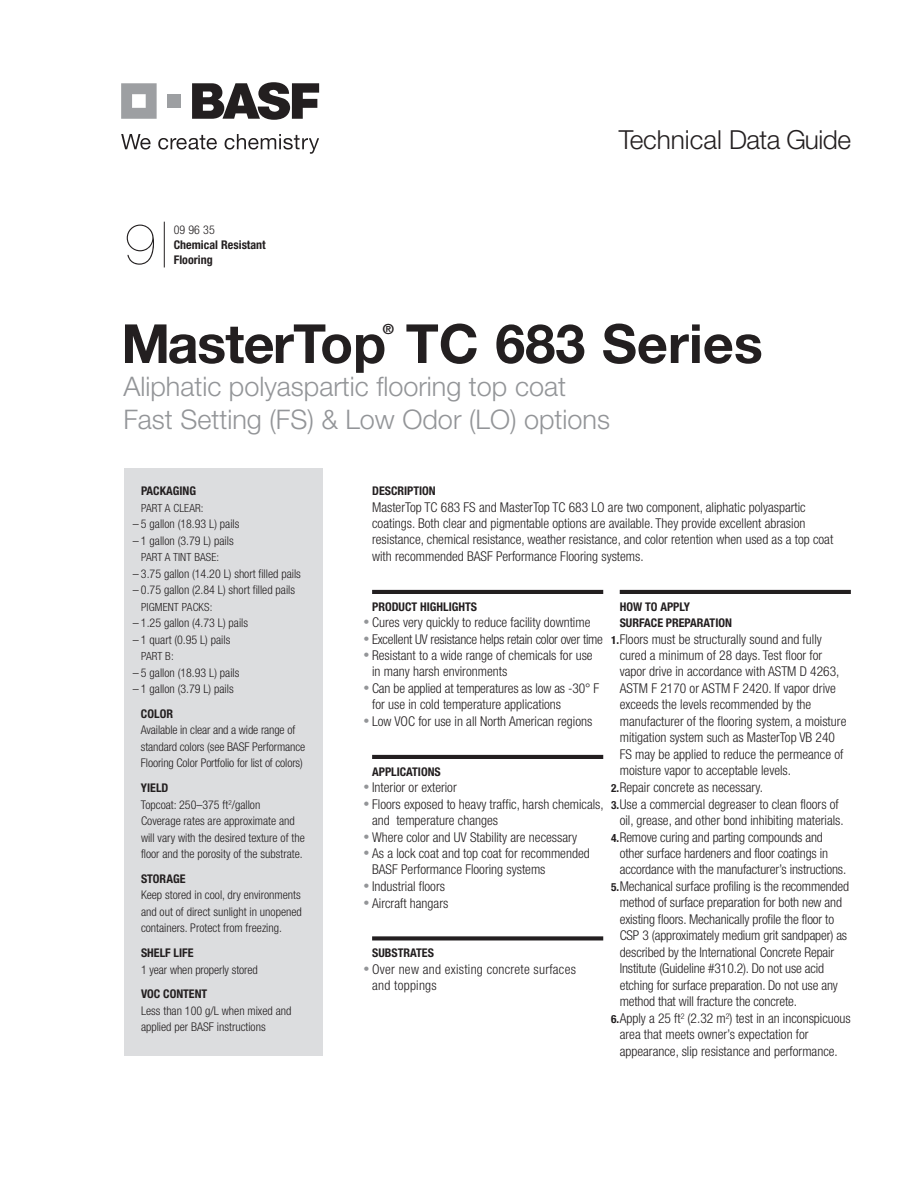
<style>
.page{position:relative;width:918px;height:1188px;background:#fff}
.page>*{position:absolute;margin:0;border:0;box-sizing:border-box;transform-origin:0 0}
.t1{font:200 57px "Helvetica Neue LT Std";color:#231f20}
.t2{font:700 54px "Helvetica Neue LT Std";color:#231f20}
.t3{font:300 27px/33px "Helvetica Neue LT Std";color:#939598}
.t4{font:300 26.25px "Helvetica Neue LT Std";letter-spacing:-.015em;color:#231f20}
.t5{font:700 13.95px "Helvetica Neue LT Std";color:#231f20}
.t6{font:300 condensed 13.5px/16.5px "Helvetica Neue LT Std";color:#231f20}
.t7{font:300 condensed 13.5px "Helvetica Neue LT Std";letter-spacing:-.02em;color:#231f20}
.t8{font:300 condensed 13.5px/16.5px "Helvetica Neue LT Std";letter-spacing:.02em;color:#231f20}
.t9{font:300 condensed 12px/16.5px "Helvetica Neue LT Std";color:#231f20}
.t10{font:700 condensed 12px/16.5px "Helvetica Neue LT Std";color:#231f20}
.t11{font:300 condensed 11.25px "Helvetica Neue LT Std";letter-spacing:.01em;color:#231f20}
.s1{font-weight:700}
.s2{font-size:12px;color:#939598}
.s3{font-weight:700;font-size:11.25px}
</style>
<div class="page">
<div style="left:125px;top:469px;width:198px;height:587px;background:#dcdddf"></div>
<hr style="left:164px;top:222px;width:1px;height:45px;background:#231f20">
<hr style="left:372px;top:590px;width:231px;height:4px;background:#231f20">
<hr style="left:372px;top:755px;width:231px;height:4px;background:#231f20">
<div style="left:372px;top:936px;width:231px;height:5px;background:#231f20"></div>
<hr style="left:620px;top:590px;width:231px;height:4px;background:#231f20">
<svg style="left:121px;top:83px;width:36px;height:36px"></svg>
<div style="left:168px;top:94px;width:13px;height:14px;background:#9d9fa2"></div>
<svg style="left:192px;top:82px;width:127px;height:38px"></svg>
<svg style="left:121px;top:134px;width:30px;height:16px"></svg>
<svg style="left:158px;top:135px;width:59px;height:15px"></svg>
<svg style="left:225px;top:134px;width:94px;height:20px"></svg>
<h1 class="t1" style="left:125px;top:211px;width:33px">9</h1>
<p class="t9" style="left:174px;top:221px;width:42px">09 96 35</p>
<p class="t10" style="left:174px;top:236px;width:93px">CHEMICAL RESISTANT</p>
<p class="t10" style="left:174px;top:251px;width:40px">FLOORING</p>
<h3 class="t4" style="left:619px;top:123px;width:234px">Technical Data Guide</h3>
<h2 class="t2" style="left:121px;top:310px;width:643px">MasterTop TC 683 Series</h2>
<p class="t5" style="left:383px;top:320px;width:13px">®</p>
<h3 class="t3" style="left:123px;top:369px;width:488px">Aliphatic polyaspartic flooring top coat<br>Fast Setting (FS) &amp; Low Odor (LO) options</h3>
<p class="t10" style="left:141px;top:482px;width:57px">PACKAGING</p>
<p class="t11" style="left:141px;top:501px;width:64px">Part A Clear:</p>
<p class="t9" style="left:133px;top:515px;width:108px">– 5 gallon (18.93 L) pails</p>
<p class="t9" style="left:133px;top:532px;width:102px">– 1 gallon (3.79 L) pails</p>
<p class="t11" style="left:141px;top:551px;width:80px">Part A Tint Base:</p>
<p class="t9" style="left:133px;top:565px;width:170px">– 3.75 gallon (14.20 L) short filled pails</p>
<p class="t9" style="left:133px;top:581px;width:164px">– 0.75 gallon (2.84 L) short filled pails</p>
<p class="t11" style="left:141px;top:600px;width:73px">Pigment Packs:</p>
<p class="t9" style="left:133px;top:614px;width:117px">– 1.25 gallon (4.73 L) pails</p>
<p class="t9" style="left:133px;top:631px;width:99px">– 1 quart (0.95 L) pails</p>
<p class="t11" style="left:141px;top:650px;width:34px">Part B:</p>
<p class="t9" style="left:133px;top:664px;width:108px">– 5 gallon (18.93 L) pails</p>
<p class="t9" style="left:133px;top:680px;width:102px">– 1 gallon (3.79 L) pails</p>
<p class="t10" style="left:141px;top:705px;width:31px">COLOR</p>
<p class="t9" style="left:141px;top:722px;width:166px">Available in clear and a wide range of standard colors (see BASF Performance<br>Flooring Color Portfolio for list of colors)</p>
<p class="t9" style="left:141px;top:779px;width:165px"><span class="s1">YIELD<br></span>Topcoat: 250–375 ft<sup>2</sup>/gallon<br>Coverage rates are approximate and will vary with the desired texture of the floor and the porosity of the substrate.</p>
<p class="t10" style="left:141px;top:870px;width:46px">STORAGE</p>
<p class="t9" style="left:141px;top:887px;width:162px;text-align:justify">Keep stored in cool, dry environments and out of direct sunlight in unopened containers. Protect from freezing.</p>
<p class="t10" style="left:141px;top:944px;width:54px">SHELF LIFE</p>
<p class="t9" style="left:141px;top:961px;width:118px">1 year when properly stored</p>
<p class="t10" style="left:141px;top:986px;width:68px">VOC CONTENT</p>
<p class="t9" style="left:141px;top:1002px;width:152px">Less than 100 g/L when mixed and applied per BASF instructions</p>
<p class="t10" style="left:372px;top:482px;width:65px">DESCRIPTION</p>
<p class="t6" style="left:372px;top:498px;width:463px">MasterTop TC 683 FS and MasterTop TC 683 LO are two component, aliphatic polyaspartic coatings. Both clear and pigmentable options are available. They provide excellent abrasion resistance, chemical resistance, weather resistance, and color retention when used as a top coat with recommended BASF Performance Flooring systems.</p>
<p class="t10" style="left:372px;top:598px;width:55px">PRODUCT HIGHLIGHTS</p>
<p class="t6" style="left:363px;top:614px;width:228px"><span class="s2">•</span> Cures very quickly to reduce facility downtime</p>
<p class="t7" style="left:363px;top:631px;width:241px"><span class="s2">•</span> Excellent UV resistance helps retain color over time</p>
<p class="t6" style="left:372px;top:647px;width:222px;text-indent:-9px"><span class="s2">•</span> Resistant to a wide range of chemicals for use in many harsh environments</p>
<p class="t6" style="left:372px;top:680px;width:229px;text-indent:-9px"><span class="s2">•</span> Can be applied at temperatures as low as -30° F for use in cold temperature applications</p>
<p class="t6" style="left:363px;top:713px;width:230px"><span class="s2">•</span> Low VOC for use in all North American regions</p>
<p class="t10" style="left:372px;top:763px;width:70px">APPLICATIONS</p>
<p class="t6" style="left:363px;top:779px;width:95px"><span class="s2">•</span> I nterior or exterior</p>
<p class="t6" style="left:372px;top:795px;width:233px;text-indent:-9px"><span class="s2">•</span> Floors exposed to heavy traffic, harsh chemicals, and temperature changes</p>
<p class="t6" style="left:363px;top:828px;width:215px"><span class="s2">•</span> Where color and UV Stability are necessary</p>
<p class="t6" style="left:372px;top:845px;width:219px;text-indent:-9px"><span class="s2">•</span> As a lock coat and top coat for recommended<br>BASF Performance Flooring systems</p>
<p class="t6" style="left:363px;top:878px;width:83px"><span class="s2">•</span> I ndustrial floors</p>
<p class="t6" style="left:363px;top:894px;width:86px"><span class="s2">•</span> Aircraft hangars</p>
<p class="t10" style="left:372px;top:944px;width:45px">SUBSTRATES</p>
<p class="t8" style="left:372px;top:960px;width:205px;text-indent:-9px"><span class="s2">•</span> Over new and existing concrete surfaces and toppings</p>
<p class="t10" style="left:620px;top:598px;width:114px">HOW TO APPLY<br>SURFACE PREPARATION</p>
<p class="t6" style="left:611px;top:630px;width:212px"><span class="s3">1.</span>Floors must be structurally sound and fully</p>
<p class="t6" style="left:620px;top:647px;width:204px">cured a minimum of 28 days. Test floor for</p>
<p class="t6" style="left:620px;top:663px;width:221px">vapor drive in accordance with ASTM D 4263,</p>
<p class="t6" style="left:620px;top:680px;width:218px">ASTM F 2170 or ASTM F 2420. If vapor drive</p>
<p class="t6" style="left:620px;top:696px;width:193px">exceeds the levels recommended by the</p>
<p class="t6" style="left:620px;top:713px;width:228px">manufacturer of the flooring system, a moisture</p>
<p class="t6" style="left:620px;top:729px;width:217px">mitigation system such as MasterTop VB 240</p>
<p class="t6" style="left:620px;top:746px;width:225px">FS may be applied to reduce the permeance of</p>
<p class="t6" style="left:620px;top:762px;width:173px">moisture vapor to acceptable levels.</p>
<p class="t6" style="left:611px;top:779px;width:153px"><span class="s3">2.</span>Repair concrete as necessary.</p>
<p class="t6" style="left:611px;top:795px;width:229px"><span class="s3">3.</span>Use a commercial degreaser to clean floors of</p>
<p class="t6" style="left:620px;top:812px;width:226px">oil, grease, and other bond inhibiting materials.</p>
<p class="t6" style="left:611px;top:828px;width:213px"><span class="s3">4.</span> Remove curing and parting compounds and</p>
<p class="t6" style="left:620px;top:845px;width:210px">other surface hardeners and floor coatings in</p>
<p class="t6" style="left:620px;top:861px;width:228px">accordance with the manufacturer’s instructions.</p>
<p class="t6" style="left:611px;top:878px;width:240px"><span class="s3">5.</span>Mechanical surface profiling is the recommended</p>
<p class="t6" style="left:620px;top:894px;width:224px">method of surface preparation for both new and</p>
<p class="t6" style="left:620px;top:911px;width:216px">existing floors. Mechanically profile the floor to</p>
<p class="t6" style="left:620px;top:927px;width:229px">CSP 3 (approximately medium grit sandpaper) as</p>
<p class="t6" style="left:620px;top:944px;width:216px">described by the International Concrete Repair</p>
<p class="t6" style="left:620px;top:960px;width:206px">Institute (Guideline #310.2). Do not use acid</p>
<p class="t6" style="left:620px;top:977px;width:220px">etching for surface preparation. Do not use any</p>
<p class="t6" style="left:620px;top:993px;width:179px">method that will fracture the concrete.</p>
<p class="t6" style="left:611px;top:1010px;width:241px"><span class="s3">6.</span>Apply a 25 ft<sup>2</sup> (2.32 m<sup>2</sup>) test in an inconspicuous</p>
<p class="t6" style="left:620px;top:1026px;width:190px">area that meets owner’s expectation for</p>
<p class="t6" style="left:620px;top:1043px;width:220px">appearance, slip resistance and performance.</p>
</div>
